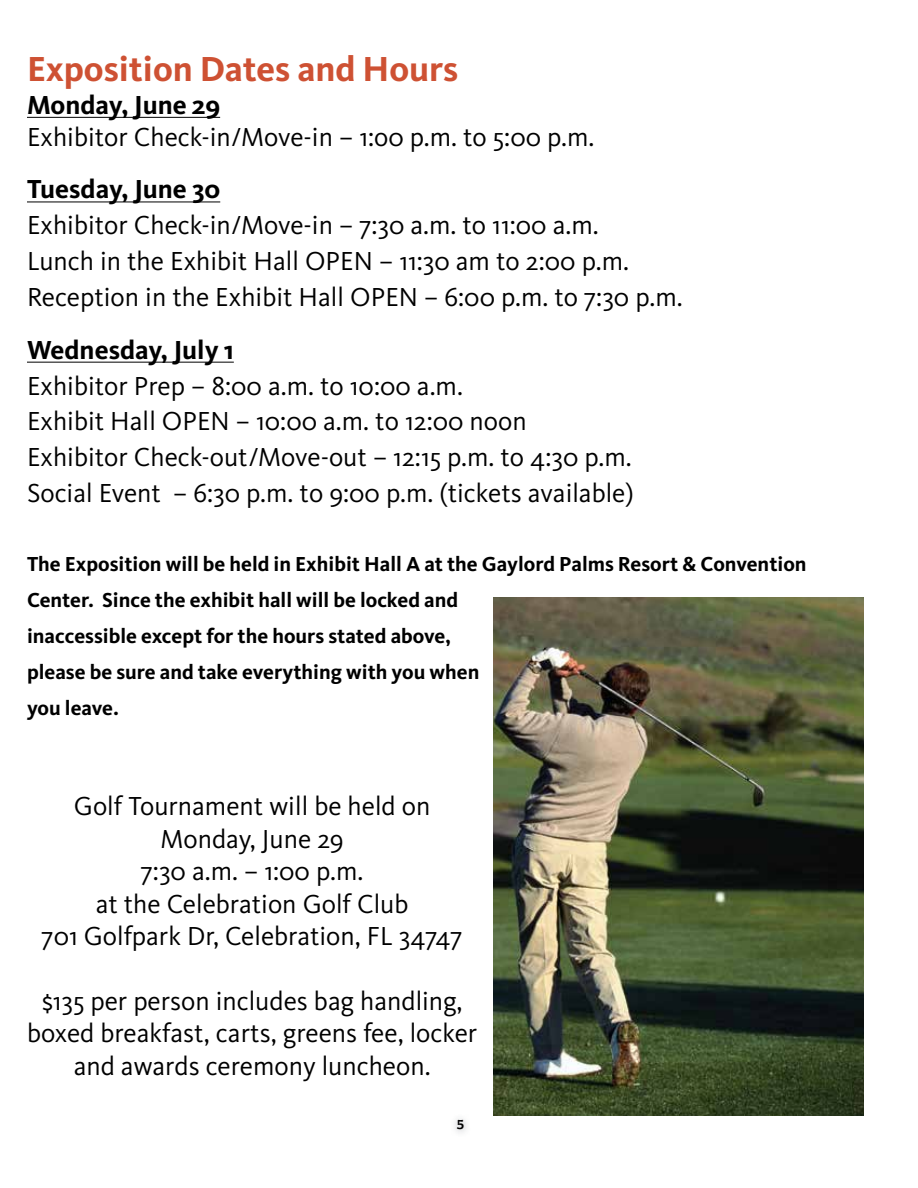
<style>
.page{position:relative;width:918px;height:1188px;background:#fff}
.page>*{position:absolute;margin:0;border:0;box-sizing:border-box;transform-origin:0 0}
.t1{font:700 36px "Kievit OT";color:#ce5133}
.t2{font:27px/32.4px "Kievit OT";color:#000}
.t3{font:700 27px "Kievit OT";color:#000}
.t4{font:700 21px/36px "Kievit OT";color:#000}
.t5{font:15px "Berlin Sans FB";color:#000}
</style>
<div class="page">
<div style="left:450px;top:1113px;width:21px;height:24px;background:#3f454f;opacity:.55"></div>
<hr style="left:27px;top:117px;width:193px;height:1px;background:#000">
<hr style="left:27px;top:202px;width:193px;height:1px;background:#000">
<hr style="left:27px;top:362px;width:207px;height:1px;background:#000">
<img style="left:494px;top:597px;width:370px;height:518px">
<h1 class="t1" style="left:27px;top:48px;width:433px">Exposition Dates and Hours</h1>
<p class="t3" style="left:27px;top:88px;width:195px">Monday, June 29</p>
<p class="t2" style="left:27px;top:121px;width:569px">Exhibitor Check-in/Move-in – 1:o0 p.m. to 5:00 p.m.</p>
<p class="t3" style="left:27px;top:173px;width:195px">Tuesday, June 30</p>
<p class="t2" style="left:27px;top:208px;width:657px;line-height:36px">Exhibitor Check-in/Move-in – 7:30 a.m. to 11:00 a.m.<br>Lunch in the Exhibit Hall OPEN – 11:30 am to 2:00 p.m.<br>Reception in the Exhibit Hall OPEN – 6:00 p.m. to 7:30 p.m.</p>
<p class="t3" style="left:27px;top:333px;width:208px">Wednesday, July 1</p>
<p class="t2" style="left:27px;top:368px;width:608px;line-height:36px">Exhibitor Prep – 8:00 a.m. to 10:00 a.m.<br>Exhibit Hall OPEN – 10:00 a.m. to 12:00 noon Exhibitor Check-out/Move-out – 12:15 p.m. to 4:30 p.m.<br>Social Event – 6:30 p.m. to 9:00 p.m. (tickets available)</p>
<p class="t4" style="left:27px;top:546px;width:781px">The Exposition will be held in Exhibit Hall A at the Gaylord Palms Resort &amp; Convention Center. Since the exhibit hall will be locked and<br>inaccessible except for the hours stated above,<br>please be sure and take everything with you when<br>you leave.</p>
<p class="t2" style="left:42px;top:791px;width:423px;text-align:center">Golf Tournament will be held on<br>Monday, June 29<br>7:30 a.m. – 1:00 p.m.<br>at the Celebration Golf Club<br>701 Golfpark Dr, Celebration, FL 34747</p>
<p class="t2" style="left:27px;top:985px;width:452px;text-align:center">$135 per person includes bag handling, boxed breakfast, carts, greens fee, locker and awards ceremony luncheon.</p>
<p class="t5" style="left:457px;top:1116px;width:9px">5</p>
</div>
